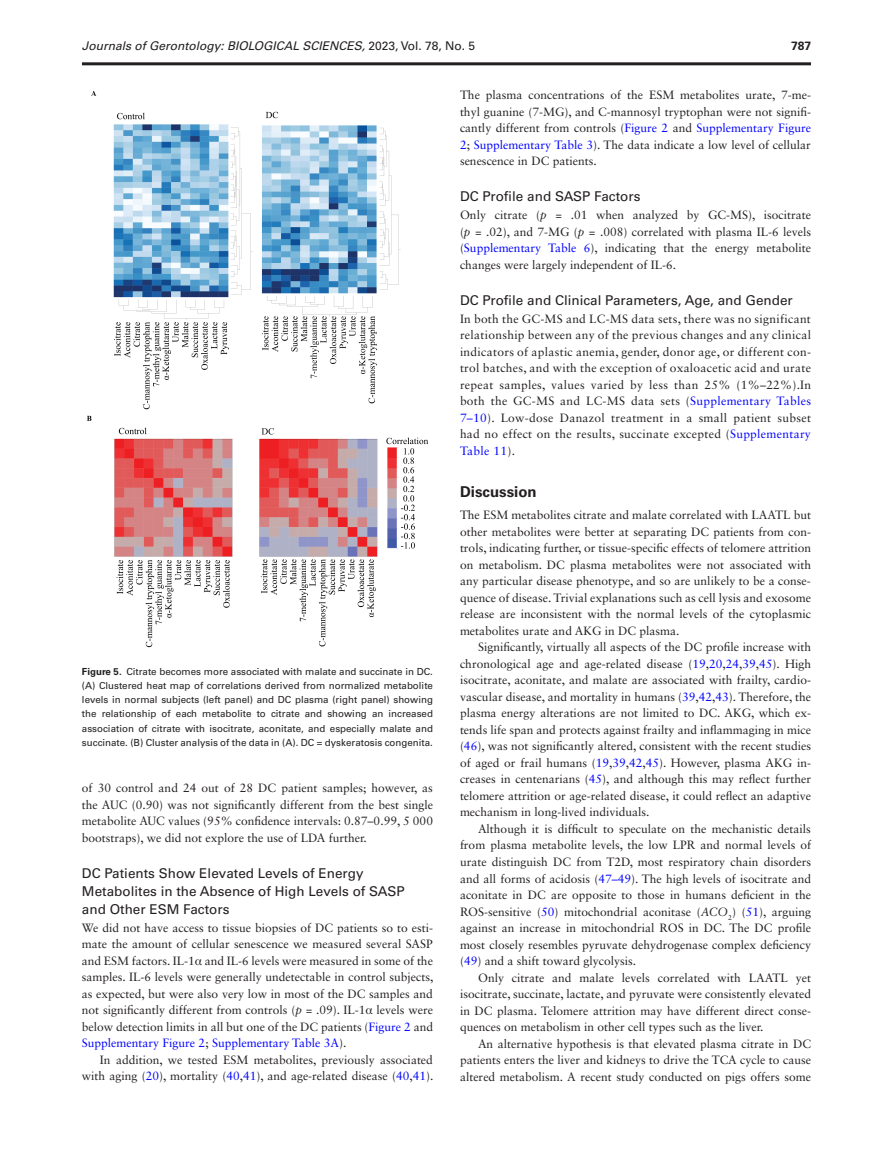
<style>
.page{position:relative;width:893px;height:1174px;background:#fff}
.page>*{position:absolute;margin:0;border:0;box-sizing:border-box;transform-origin:0 0}
.t1{font:700 15px "Univers LT Std";color:#231f20}
.t2{font:13.5px/18px "Univers LT Std";color:#231f20}
.t3{font:12px/16.5px "Sabon LT Std";color:#231f20;text-align:justify}
.t4{font:italic 12px "Univers LT Std";color:#231f20}
.t5{font:700 12px "Univers LT Std";color:#231f20}
.t6{font:9.75px/14.2px "Univers LT Std";color:#231f20;text-align:justify}
.s1{font-style:normal}
.s2{font-weight:700}
.s3{font-family:"Gandhari Unicode"}
.s4{font-style:italic}
.s5{color:#00f}
</style>
<div class="page">
<img style="left:87px;top:90px;width:341px;height:557px">
<hr style="left:82px;top:62px;width:729px;height:3px;background:#231f20">
<p class="t4" style="left:82px;top:39px;width:395px">Journals of Gerontology: BIOLOGICAL SCIENCES, <span class="s1">2023, Vol. 78, No. 5</span></p>
<p class="t5" style="left:791px;top:39px;width:22px">787</p>
<p class="t6" style="left:82px;top:664px;width:353px"><span class="s2">Figure 5.</span> Citrate becomes more associated with malate and succinate in DC. (A) Clustered heat map of correlations derived from normalized metabolite levels in normal subjects (left panel) and DC plasma (right panel) showing the relationship of each metabolite to citrate and showing an increased association of citrate with isocitrate, aconitate, and especially malate and succinate. (B) Cluster analysis of the data in (A). DC = dyskeratosis congenita.</p>
<p class="t3" style="left:82px;top:779px;width:353px">of 30 control and 24 out of 28 DC patient samples; however, as the AUC (0.90) was not significantly different from the best single metabolite AUC values (95% confidence intervals: 0.87–0.99, 5 000 bootstraps), we did not explore the use of LDA further.</p>
<p class="t2" style="left:82px;top:864px;width:324px">DC Patients Show Elevated Levels of Energy<br>Metabolites in the Absence of High Levels of SASP and Other ESM Factors</p>
<p class="t3" style="left:82px;top:919px;width:353px">We did not have access to tissue biopsies of DC patients so to esti&shy;mate the amount of cellular senescence we measured several SASP and ESM factors. IL-1<span class="s3">α</span> and IL-6 levels were measured in some of the samples. IL-6 levels were generally undetectable in control subjects, as expected, but were also very low in most of the DC samples and not significantly different from controls (<span class="s4">p</span> = .09). IL-1<span class="s3">α</span> levels were below detection limits in all but one of the DC patients (<span class="s5">Figure 2</span> and <span class="s5">Supplementary Figure 2</span>; <span class="s5">Supplementary Table 3A</span>).</p>
<p class="t3" style="left:82px;top:1051px;width:353px;text-align:right">In addition, we tested ESM metabolites, previously associated with aging (<span class="s5">20</span>), mortality (<span class="s5">40</span>,<span class="s5">41</span>), and age-related disease (<span class="s5">40</span>,<span class="s5">41</span>).</p>
<p class="t3" style="left:460px;top:87px;width:353px">The plasma concentrations of the ESM metabolites urate, 7-me&shy;thyl guanine (7-MG), and C-mannosyl tryptophan were not signifi&shy;cantly different from controls (<span class="s5">Figure 2</span> and <span class="s5">Supplementary Figure 2</span>; <span class="s5">Supplementary Table 3</span>). The data indicate a low level of cellular senescence in DC patients.</p>
<p class="t2" style="left:460px;top:187px;width:182px">DC Profile and SASP Factors</p>
<p class="t3" style="left:460px;top:207px;width:353px">Only citrate (<span class="s4">p</span> = .01 when analyzed by GC-MS), isocitrate (<span class="s4">p</span> = .02), and 7-MG (<span class="s4">p</span> = .008) correlated with plasma IL-6 levels (<span class="s5">Supplementary Table 6</span>), indicating that the energy metabolite changes were largely independent of IL-6.</p>
<p class="t2" style="left:460px;top:291px;width:334px">DC Profile and Clinical Parameters, Age, and Gender</p>
<p class="t3" style="left:460px;top:310px;width:353px">In both the GC-MS and LC-MS data sets, there was no significant relationship between any of the previous changes and any clinical indicators of aplastic anemia, gender, donor age, or different con&shy;trol batches, and with the exception of oxaloacetic acid and urate repeat samples, values varied by less than 25% (1%–22%).In both the GC-MS and LC-MS data sets (<span class="s5">Supplementary Tables 7–10</span>). Low-dose Danazol treatment in a small patient subset had no effect on the results, succinate excepted (<span class="s5">Supplementary Table 11</span>).</p>
<p class="t1" style="left:460px;top:483px;width:78px">Discussion</p>
<p class="t3" style="left:460px;top:507px;width:353px">The ESM metabolites citrate and malate correlated with LAATL but other metabolites were better at separating DC patients from con&shy;trols, indicating further, or tissue-specific effects of telomere attrition on metabolism. DC plasma metabolites were not associated with any particular disease phenotype, and so are unlikely to be a conse&shy;quence of disease. Trivial explanations such as cell lysis and exosome release are inconsistent with the normal levels of the cytoplasmic metabolites urate and AKG in DC plasma.</p>
<p class="t3" style="left:460px;top:639px;width:353px;text-indent:18px">Significantly, virtually all aspects of the DC profile increase with chronological age and age-related disease (<span class="s5">19</span>,<span class="s5">20</span>,<span class="s5">24</span>,<span class="s5">39</span>,<span class="s5">45</span>). High isocitrate, aconitate, and malate are associated with frailty, cardio&shy;vascular disease, and mortality in humans (<span class="s5">39</span>,<span class="s5">42</span>,<span class="s5">43</span>). Therefore, the plasma energy alterations are not limited to DC. AKG, which ex&shy;tends life span and protects against frailty and inflammaging in mice (<span class="s5">46</span>), was not significantly altered, consistent with the recent studies of aged or frail humans (<span class="s5">19</span>,<span class="s5">39</span>,<span class="s5">42</span>,<span class="s5">45</span>). However, plasma AKG in&shy;creases in centenarians (<span class="s5">45</span>), and although this may reflect further telomere attrition or age-related disease, it could reflect an adaptive mechanism in long-lived individuals.</p>
<p class="t3" style="left:460px;top:820px;width:353px;text-indent:18px">Although it is difficult to speculate on the mechanistic details from plasma metabolite levels, the low LPR and normal levels of urate distinguish DC from T2D, most respiratory chain disorders and all forms of acidosis (<span class="s5">47–49</span>). The high levels of isocitrate and aconitate in DC are opposite to those in humans deficient in the ROS-sensitive (<span class="s5">50</span>) mitochondrial aconitase (<span class="s4">ACO</span><sub>2</sub>) (<span class="s5">51</span>), arguing against an increase in mitochondrial ROS in DC. The DC profile most closely resembles pyruvate dehydrogenase complex deficiency (<span class="s5">49</span>) and a shift toward glycolysis.</p>
<p class="t3" style="left:460px;top:969px;width:353px;text-indent:18px">Only citrate and malate levels correlated with LAATL yet isocitrate, succinate, lactate, and pyruvate were consistently elevated in DC plasma. Telomere attrition may have different direct conse&shy;quences on metabolism in other cell types such as the liver.</p>
<p class="t3" style="left:460px;top:1035px;width:353px;text-indent:18px">An alternative hypothesis is that elevated plasma citrate in DC patients enters the liver and kidneys to drive the TCA cycle to cause altered metabolism. A recent study conducted on pigs offers some</p>
</div>
